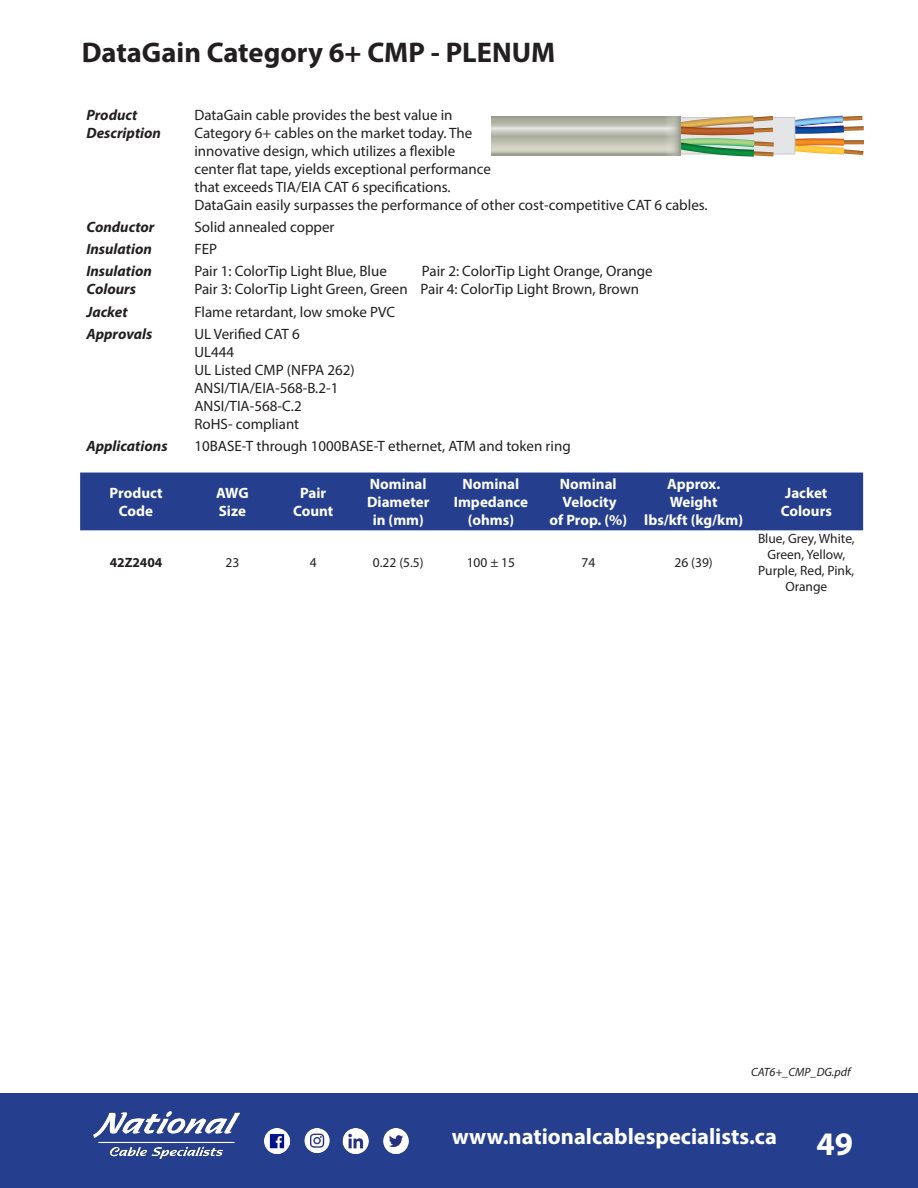
<style>
.page{position:relative;width:918px;height:1188px;background:#fff}
.page>*{position:absolute;margin:0;border:0;box-sizing:border-box;transform-origin:0 0}
.t1{font:700 33px "Myriad Pro";color:#fff}
.Heading_Main{font:700 28.5px "Myriad Pro";color:#231f20}
.t2{font:700 22.5px "Myriad Pro";color:#fff}
.Specs_Value{font:15px/18px "Myriad Pro";color:#231f20}
.Table_Heading{font:700 15px/18px "Myriad Pro";color:#fff}
.Specs_Heading{font:italic 700 15px/18px "Myriad Pro";color:#231f20}
.Table_Contents{font:13.5px/16.2px "Myriad Pro";color:#231f20;text-align:center}
.Table_Contents_Bold{font:700 13.5px "Myriad Pro";color:#231f20}
.PDF_Code{font:italic 12px "Myriad Pro";color:#231f20}
</style>
<div class="page">
<div style="left:0;top:1094px;width:918px;height:94px;background:#253f8e"></div>
<img style="left:94px;top:1111px;width:145px;height:48px">
<img style="left:265px;top:1128px;width:25px;height:25px">
<img style="left:343px;top:1128px;width:26px;height:26px">
<img style="left:383px;top:1128px;width:26px;height:25px">
<img style="left:304px;top:1129px;width:26px;height:24px">
<div style="left:80px;top:473px;width:783px;height:58px;background:#253f8e"></div>
<img style="left:596px;top:116px;width:268px;height:41px">
<svg style="left:492px;top:116px;width:171px;height:39px;background:#bdbeb1"></svg>
<svg style="left:663px;top:116px;width:17px;height:39px"></svg>
<p class="Heading_Main" style="left:82px;top:34px;width:475px">DataGain Category 6+ CMP - PLENUM</p>
<p class="Specs_Heading" style="left:86px;top:106px;width:53px">Product</p>
<p class="Specs_Heading" style="left:86px;top:124px;width:76px">Description</p>
<p class="Specs_Value" style="left:194px;top:106px;width:515px">DataGain cable provides the best value in<br>Category 6+ cables on the market today. The<br>innovative design, which utilizes a flexible<br>center flat tape, yields exceptional performance<br>that exceeds TIA/EIA CAT 6 specifications.<br>DataGain easily surpasses the performance of other cost-competitive CAT 6 cables.</p>
<p class="Specs_Heading" style="left:86px;top:218px;width:70px">Conductor</p>
<p class="Specs_Value" style="left:194px;top:218px;width:142px">Solid annealed copper</p>
<p class="Specs_Heading" style="left:86px;top:240px;width:67px">Insulation</p>
<p class="Specs_Value" style="left:194px;top:240px;width:24px">FEP</p>
<p class="Specs_Heading" style="left:86px;top:262px;width:67px">Insulation<br>Colours</p>
<p class="Specs_Value" style="left:194px;top:262px;width:194px">Pair 1: ColorTip Light Blue, Blue</p>
<p class="Specs_Value" style="left:422px;top:262px;width:232px">Pair 2: ColorTip Light Orange, Orange</p>
<p class="Specs_Value" style="left:194px;top:280px;width:446px">Pair 3: ColorTip Light Green, Green Pair 4: ColorTip Light Brown, Brown</p>
<p class="Specs_Heading" style="left:86px;top:302px;width:43px">Jacket</p>
<p class="Specs_Value" style="left:194px;top:302px;width:202px">Flame retardant, low smoke PVC</p>
<p class="Specs_Heading" style="left:86px;top:324px;width:67px">Approvals</p>
<p class="Specs_Value" style="left:194px;top:324px;width:107px">UL Verified CAT 6</p>
<p class="Specs_Value" style="left:194px;top:342px;width:41px">UL444</p>
<p class="Specs_Value" style="left:194px;top:360px;width:162px">UL Listed CMP (NFPA 262)</p>
<p class="Specs_Value" style="left:194px;top:378px;width:145px">ANSI/TIA/EIA-568-B.2-1</p>
<p class="Specs_Value" style="left:194px;top:396px;width:109px">ANSI/TIA-568-C.2</p>
<p class="Specs_Value" style="left:194px;top:414px;width:106px">RoHS- compliant</p>
<p class="Specs_Heading" style="left:86px;top:436px;width:83px">Applications</p>
<p class="Specs_Value" style="left:194px;top:436px;width:378px">10BASE-T through 1000BASE-T ethernet, ATM and token ring</p>
<p class="Table_Heading" style="left:110px;top:484px;width:55px">Product</p>
<p class="Table_Heading" style="left:119px;top:502px;width:36px">Code</p>
<p class="Table_Heading" style="left:216px;top:484px;width:34px">AWG<br>Size</p>
<p class="Table_Heading" style="left:300px;top:484px;width:28px">Pair</p>
<p class="Table_Heading" style="left:293px;top:502px;width:42px">Count</p>
<p class="Table_Heading" style="left:370px;top:475px;width:58px">Nominal</p>
<p class="Table_Heading" style="left:367px;top:493px;width:64px">Diameter</p>
<p class="Table_Heading" style="left:373px;top:511px;width:53px">in (mm)</p>
<p class="Table_Heading" style="left:463px;top:475px;width:58px">Nominal</p>
<p class="Table_Heading" style="left:454px;top:493px;width:76px">Impedance</p>
<p class="Table_Heading" style="left:468px;top:511px;width:48px">(ohms)</p>
<p class="Table_Heading" style="left:560px;top:475px;width:58px">Nominal</p>
<p class="Table_Heading" style="left:563px;top:493px;width:55px">Velocity</p>
<p class="Table_Heading" style="left:550px;top:511px;width:79px">of Prop. (%)</p>
<p class="Table_Heading" style="left:667px;top:475px;width:55px">Approx.</p>
<p class="Table_Heading" style="left:670px;top:493px;width:49px">Weight</p>
<p class="Table_Heading" style="left:644px;top:511px;width:100px">lbs/kft (kg/km)</p>
<p class="Table_Contents_Bold" style="left:110px;top:554px;width:54px">42Z2404</p>
<p class="Table_Contents" style="left:225px;top:554px;width:15px">23</p>
<p class="Table_Contents" style="left:310px;top:554px;width:8px">4</p>
<p class="Table_Contents" style="left:373px;top:554px;width:52px">0.22 (5.5)</p>
<p class="Table_Contents" style="left:467px;top:554px;width:50px">100 ± 15</p>
<p class="Table_Contents" style="left:581px;top:554px;width:15px">74</p>
<p class="Table_Contents" style="left:675px;top:554px;width:40px">26 (39)</p>
<p class="Table_Heading" style="left:785px;top:484px;width:44px">Jacket</p>
<p class="Table_Heading" style="left:781px;top:502px;width:53px">Colours</p>
<p class="Table_Contents" style="left:758px;top:530px;width:98px">Blue, Grey, White,<br>Green, Yellow,<br>Purple, Red, Pink,<br>Orange</p>
<p class="PDF_Code" style="left:751px;top:1064px;width:101px">CAT6+_CMP_DG.pdf</p>
<h3 class="t2" style="left:452px;top:1122px;width:327px">www.nationalcablespecialists.ca</h3>
<h1 class="t1" style="left:817px;top:1122px;width:38px">49</h1>
</div>
